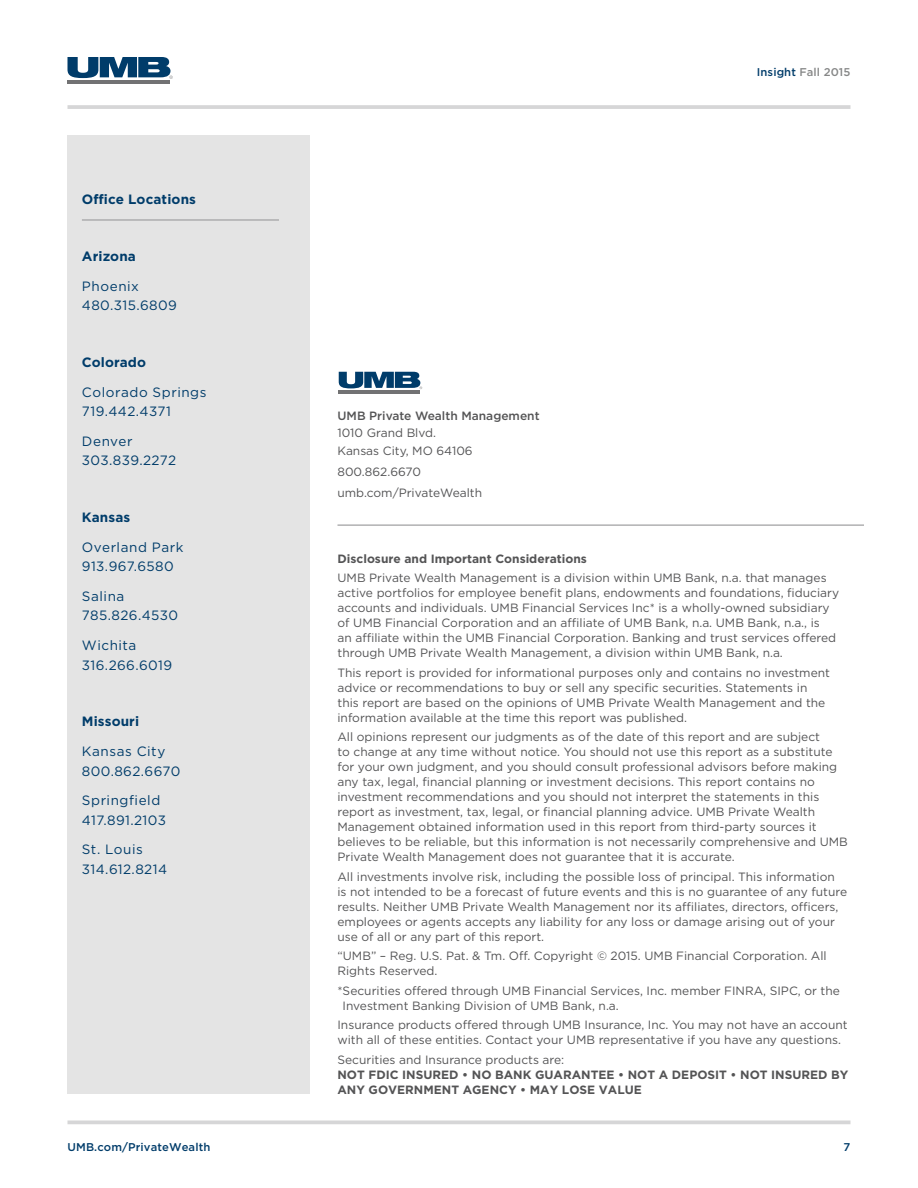
<style>
.page{position:relative;width:918px;height:1188px;background:#fff}
.page>*{position:absolute;margin:0;border:0;box-sizing:border-box;transform-origin:0 0}
.t1{font:13.5px/19.5px "Gotham";letter-spacing:.03em;color:#003c6a}
.t2{font:700 13.5px "Gotham";letter-spacing:.01em;color:#003c6a}
.t3{font:12px/15px "Gotham";color:#545455}
.t4{font:700 12px/15px "Gotham";color:#545455}
.t5{font:500 12px "Gotham";color:#545455}
.t6{font:500 11.25px "Gotham";letter-spacing:.01em;color:#003c6a}
.t7{font:500 11.25px "Gotham";letter-spacing:.01em;color:#868787}
.s1{color:#003c6a}
</style>
<div class="page">
<div style="left:68px;top:135px;width:242px;height:959px;background:#e4e4e4"></div>
<hr style="left:338px;top:524px;width:526px;height:2px;background:#b1b1b2">
<hr style="left:82px;top:219px;width:197px;height:2px;background:#9b9b9c">
<hr style="left:339px;top:390px;width:81px;height:3px;background:#727273">
<svg style="left:339px;top:372px;width:83px;height:17px"></svg>
<svg style="left:68px;top:1120px;width:782px;height:4px;fill:#d6d6d7"></svg>
<hr style="left:68px;top:80px;width:102px;height:4px;background:#727273">
<svg style="left:67px;top:57px;width:106px;height:22px"></svg>
<hr style="left:68px;top:105px;width:782px;height:4px;background:#d6d6d7">
<p class="t2" style="left:82px;top:191px;width:116px">Office Locations</p>
<p class="t2" style="left:82px;top:247px;width:55px">Arizona</p>
<p class="t1" style="left:82px;top:276px;width:97px">Phoenix<br>480.315.6809</p>
<p class="t2" style="left:82px;top:353px;width:66px">Colorado</p>
<p class="t1" style="left:82px;top:382px;width:126px">Colorado Springs<br>719.442.4371</p>
<p class="t1" style="left:82px;top:431px;width:96px">Denver<br>303.839.2272</p>
<p class="t2" style="left:82px;top:508px;width:50px">Kansas</p>
<p class="t1" style="left:82px;top:537px;width:103px">Overland Park<br>913.967.6580</p>
<p class="t1" style="left:82px;top:586px;width:98px">Salina<br>785.826.4530</p>
<p class="t1" style="left:82px;top:635px;width:92px">Wichita<br>316.266.6019</p>
<p class="t2" style="left:82px;top:713px;width:59px">Missouri</p>
<p class="t1" style="left:82px;top:741px;width:100px">Kansas City<br>800.862.6670</p>
<p class="t1" style="left:82px;top:790px;width:86px">Springfield<br>417.891.2103</p>
<p class="t1" style="left:82px;top:840px;width:87px">St. Louis<br>314.612.8214</p>
<p class="t5" style="left:338px;top:407px;width:204px">UMB Private Wealth Management</p>
<p class="t3" style="left:338px;top:424px;width:137px;line-height:17.7px">1010 Grand Blvd.<br>Kansas City, MO 64106</p>
<p class="t3" style="left:338px;top:461px;width:146px;line-height:21.1px">800.862.6670 umb.com/PrivateWealth</p>
<p class="t7" style="left:757px;top:65px;width:95px"><span class="s1">Insight</span> Fall 2015</p>
<p class="t4" style="left:338px;top:551px;width:251px">Disclosure and Important Considerations</p>
<p class="t3" style="left:338px;top:570px;width:503px">UMB Private Wealth Management is a division within UMB Bank, n.a. that manages active portfolios for employee benefit plans, endowments and foundations, fiduciary accounts and individuals. UMB Financial Services Inc* is a wholly-owned subsidiary of UMB Financial Corporation and an affiliate of UMB Bank, n.a. UMB Bank, n.a., is<br>an affiliate within the UMB Financial Corporation. Banking and trust services offered through UMB Private Wealth Management, a division within UMB Bank, n.a.</p>
<p class="t3" style="left:338px;top:664px;width:494px">This report is provided for informational purposes only and contains no investment advice or recommendations to buy or sell any specific securities. Statements in this report are based on the opinions of UMB Private Wealth Management and the information available at the time this report was published.</p>
<p class="t3" style="left:338px;top:729px;width:512px">All opinions represent our judgments as of the date of this report and are subject<br>to change at any time without notice. You should not use this report as a substitute for your own judgment, and you should consult professional advisors before making any tax, legal, financial planning or investment decisions. This report contains no investment recommendations and you should not interpret the statements in this report as investment, tax, legal, or financial planning advice. UMB Private Wealth Management obtained information used in this report from third-party sources it believes to be reliable, but this information is not necessarily comprehensive and UMB Private Wealth Management does not guarantee that it is accurate.</p>
<p class="t3" style="left:338px;top:868px;width:511px">All investments involve risk, including the possible loss of principal. This information<br>is not intended to be a forecast of future events and this is no guarantee of any future results. Neither UMB Private Wealth Management nor its affiliates, directors, officers, employees or agents accepts any liability for any loss or damage arising out of your use of all or any part of this report.</p>
<p class="t3" style="left:338px;top:948px;width:491px">“UMB” – Reg. U.S. Pat. &amp; Tm. Off. Copyright © 2015. UMB Financial Corporation. All<br>Rights Reserved.</p>
<p class="t3" style="left:343px;top:982px;width:499px;text-indent:-5px">*Securities offered through UMB Financial Services, Inc. member FINRA, SIPC, or the<br>Investment Banking Division of UMB Bank, n.a.</p>
<p class="t3" style="left:338px;top:1017px;width:512px">Insurance products offered through UMB Insurance, Inc. You may not have an account with all of these entities. Contact your UMB representative if you have any questions.</p>
<p class="t3" style="left:338px;top:1051px;width:228px">Securities and Insurance products are:</p>
<p class="t4" style="left:338px;top:1067px;width:513px">NOT FDIC INSURED • NO BANK GUARANTEE • NOT A DEPOSIT • NOT INSURED BY<br>ANY GOVERNMENT AGENCY • MAY LOSE VALUE</p>
<p class="t6" style="left:68px;top:1140px;width:144px">UMB.com/PrivateWealth</p>
<p class="t6" style="left:844px;top:1140px;width:8px">7</p>
</div>
